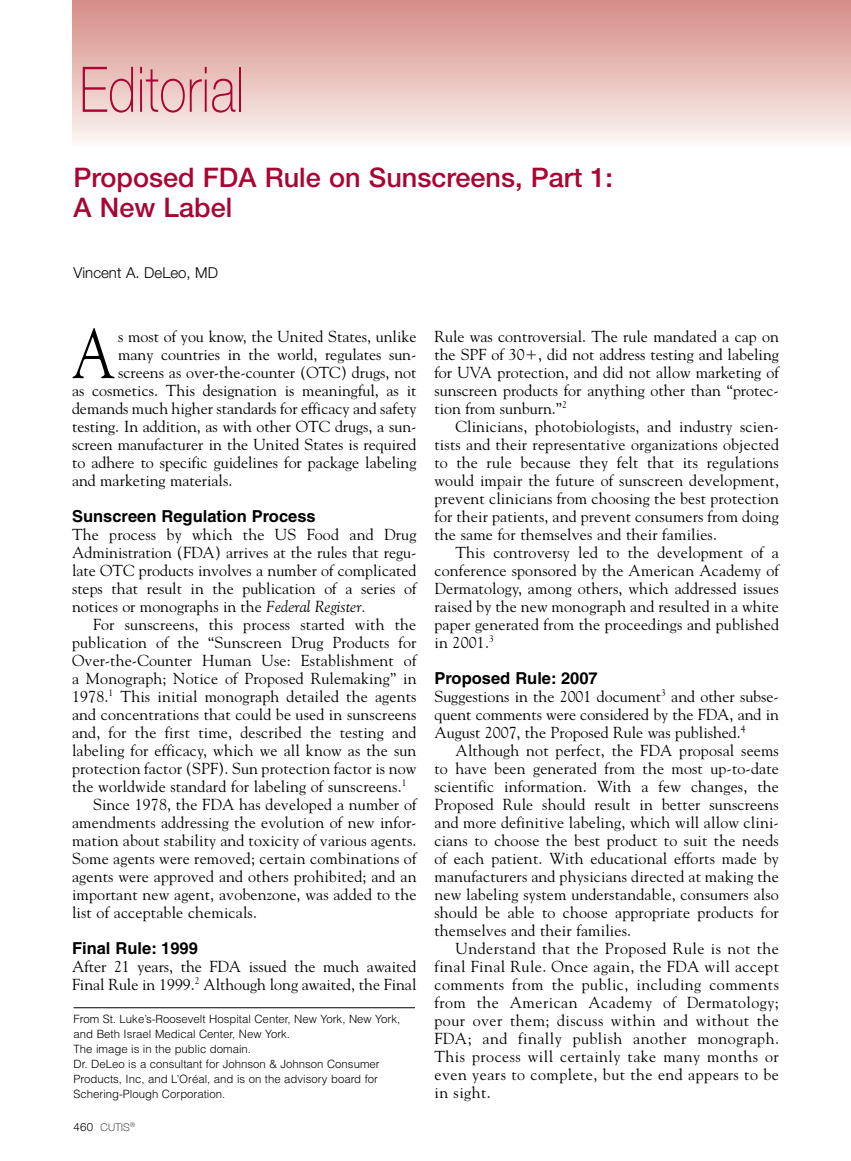
<style>
.page{position:relative;width:851px;height:1161px;background:#fff}
.page>*{position:absolute;margin:0;border:0;box-sizing:border-box;transform-origin:0 0}
.t1{font:69.6px "Goudy";color:#000;scale:.8 1}
.t2{font:100 63px "Helvetica Neue";letter-spacing:.01em;color:#a90533;scale:.8 1}
.t3{font:500 27px/30px "Helvetica Neue";color:#a90533}
.t4{font:700 16.5px "Helvetica";color:#000}
.t5{font:15.9px/18px "Goudy";letter-spacing:.01em;color:#000;text-align:justify}
.t6{font:300 15px "Helvetica Neue";color:#000}
.t7{font:300 11.4px/15px "Helvetica";color:#000}
.t8{font:100 10.5px "Helvetica Neue";letter-spacing:.025em;color:#000}
.s1{font-style:italic}
.s2{font-weight:300;font-size:11.4px}
.s3{font-family:"Universal Greekwith Math Pi"}
</style>
<div class="page">
<div style="left:72px;top:0;width:778px;height:145px;background:linear-gradient(to bottom,#d58a84,#fcf5f1)"></div>
<hr style="left:74px;top:1008px;width:341px;height:1px;background:#000">
<h2 class="t2" style="left:80px;top:54px;width:208px">Editorial</h2>
<h3 class="t3" style="left:74px;top:162px;width:541px">Proposed FDA Rule on Sunscreens, Part 1:<br>A New Label</h3>
<p class="t6" style="left:74px;top:264px;width:146px">Vincent A. DeLeo, MD</p>
<h1 class="t1" style="left:72px;top:311px;width:56px">A</h1>
<p class="t5" style="left:118px;top:327px;width:300px">s most of you know, the United States, unlike</p>
<p class="t5" style="left:118px;top:345px;width:300px">many countries in the world, regulates sun-</p>
<p class="t5" style="left:118px;top:363px;width:300px">screens as over-the-counter (OTC) drugs, not</p>
<p class="t5" style="left:72px;top:381px;width:346px">as cosmetics. This designation is meaningful, as it</p>
<p class="t5" style="left:72px;top:399px;width:346px">demands much higher standards for efficacy and safety</p>
<p class="t5" style="left:72px;top:417px;width:346px">testing. In addition, as with other OTC drugs, a sun-</p>
<p class="t5" style="left:72px;top:435px;width:346px">screen manufacturer in the United States is required</p>
<p class="t5" style="left:72px;top:453px;width:346px">to adhere to specific guidelines for package labeling</p>
<p class="t5" style="left:72px;top:471px;width:162px">and marketing materials.</p>
<p class="t4" style="left:72px;top:506px;width:245px">Sunscreen Regulation Process</p>
<p class="t5" style="left:72px;top:525px;width:346px">The process by which the US Food and Drug Administration (FDA) arrives at the rules that regu&shy;late OTC products involves a number of complicated steps that result in the publication of a series of notices or monographs in the <span class="s1">Federal Register.</span></p>
<p class="t5" style="left:93px;top:615px;width:325px">For sunscreens, this process started with the</p>
<p class="t5" style="left:72px;top:633px;width:346px">publication of the “Sunscreen Drug Products for</p>
<p class="t5" style="left:72px;top:651px;width:346px">Over-the-Counter Human Use: Establishment of</p>
<p class="t5" style="left:72px;top:669px;width:346px">a Monograph; Notice of Proposed Rulemaking” in</p>
<p class="t5" style="left:72px;top:687px;width:346px">1978.<sup>1</sup> This initial monograph detailed the agents</p>
<p class="t5" style="left:72px;top:705px;width:346px">and concentrations that could be used in sunscreens</p>
<p class="t5" style="left:72px;top:723px;width:346px">and, for the first time, described the testing and</p>
<p class="t5" style="left:72px;top:741px;width:346px">labeling for efficacy, which we all know as the sun</p>
<p class="t5" style="left:72px;top:759px;width:346px">protection factor (SPF). Sun protection factor is now</p>
<p class="t5" style="left:72px;top:777px;width:336px">the worldwide standard for labeling of sunscreens.<sup>1</sup></p>
<p class="t5" style="left:93px;top:795px;width:325px">Since 1978, the FDA has developed a number of</p>
<p class="t5" style="left:72px;top:813px;width:346px">amendments addressing the evolution of new infor-</p>
<p class="t5" style="left:72px;top:831px;width:346px">mation about stability and toxicity of various agents.</p>
<p class="t5" style="left:72px;top:849px;width:346px">Some agents were removed; certain combinations of</p>
<p class="t5" style="left:72px;top:867px;width:346px">agents were approved and others prohibited; and an</p>
<p class="t5" style="left:72px;top:885px;width:346px">important new agent, avobenzone, was added to the</p>
<p class="t5" style="left:72px;top:903px;width:186px">list of acceptable chemicals.</p>
<p class="t4" style="left:72px;top:938px;width:127px">Final Rule: 1999</p>
<p class="t5" style="left:72px;top:957px;width:346px">After 21 years, the FDA issued the much awaited<br>Final Rule in 1999.<sup>2</sup> Although long awaited, the Final</p>
<p class="t7" style="left:74px;top:1011px;width:328px">From St. Luke’s-Roosevelt Hospital Center, New York, New York, and Beth Israel Medical Center, New York.<br>The image is in the public domain.<br>Dr. DeLeo is a consultant for Johnson &amp; Johnson Consumer Products, Inc, and L’Oréal, and is on the advisory board for Schering-Plough Corporation.</p>
<p class="t8" style="left:74px;top:1122px;width:63px"><span class="s2">460</span> CUTIS<sup>®</sup></p>
<p class="t5" style="left:434px;top:327px;width:346px">Rule was controversial. The rule mandated a cap on the SPF of 30<span class="s3">1</span>, did not address testing and labeling for UVA protection, and did not allow marketing of sunscreen products for anything other than “protec&shy;tion from sunburn.”<sup>2</sup></p>
<p class="t5" style="left:434px;top:417px;width:346px;text-indent:21px">Clinicians, photobiologists, and industry scien&shy;tists and their representative organizations objected to the rule because they felt that its regulations would impair the future of sunscreen development, prevent clinicians from choosing the best protection for their patients, and prevent consumers from doing the same for themselves and their families.</p>
<p class="t5" style="left:434px;top:543px;width:346px;text-indent:21px">This controversy led to the development of a conference sponsored by the American Academy of Dermatology, among others, which addressed issues raised by the new monograph and resulted in a white paper generated from the proceedings and published in 2001.<sup>3</sup></p>
<p class="t4" style="left:434px;top:668px;width:165px">Proposed Rule: 2007</p>
<p class="t5" style="left:434px;top:687px;width:346px">Suggestions in the 2001 document<sup>3</sup> and other subse&shy;quent comments were considered by the FDA, and in August 2007, the Proposed Rule was published.<sup>4</sup></p>
<p class="t5" style="left:434px;top:741px;width:346px;text-indent:21px">Although not perfect, the FDA proposal seems to have been generated from the most up-to-date scientific information. With a few changes, the Proposed Rule should result in better sunscreens and more definitive labeling, which will allow clini&shy;cians to choose the best product to suit the needs of each patient. With educational efforts made by manufacturers and physicians directed at making the new labeling system understandable, consumers also should be able to choose appropriate products for themselves and their families.</p>
<p class="t5" style="left:434px;top:939px;width:346px;text-indent:21px">Understand that the Proposed Rule is not the final Final Rule. Once again, the FDA will accept comments from the public, including comments from the American Academy of Dermatology; pour over them; discuss within and without the FDA; and finally publish another monograph.<br>This process will certainly take many months or even years to complete, but the end appears to be in sight.</p>
</div>
